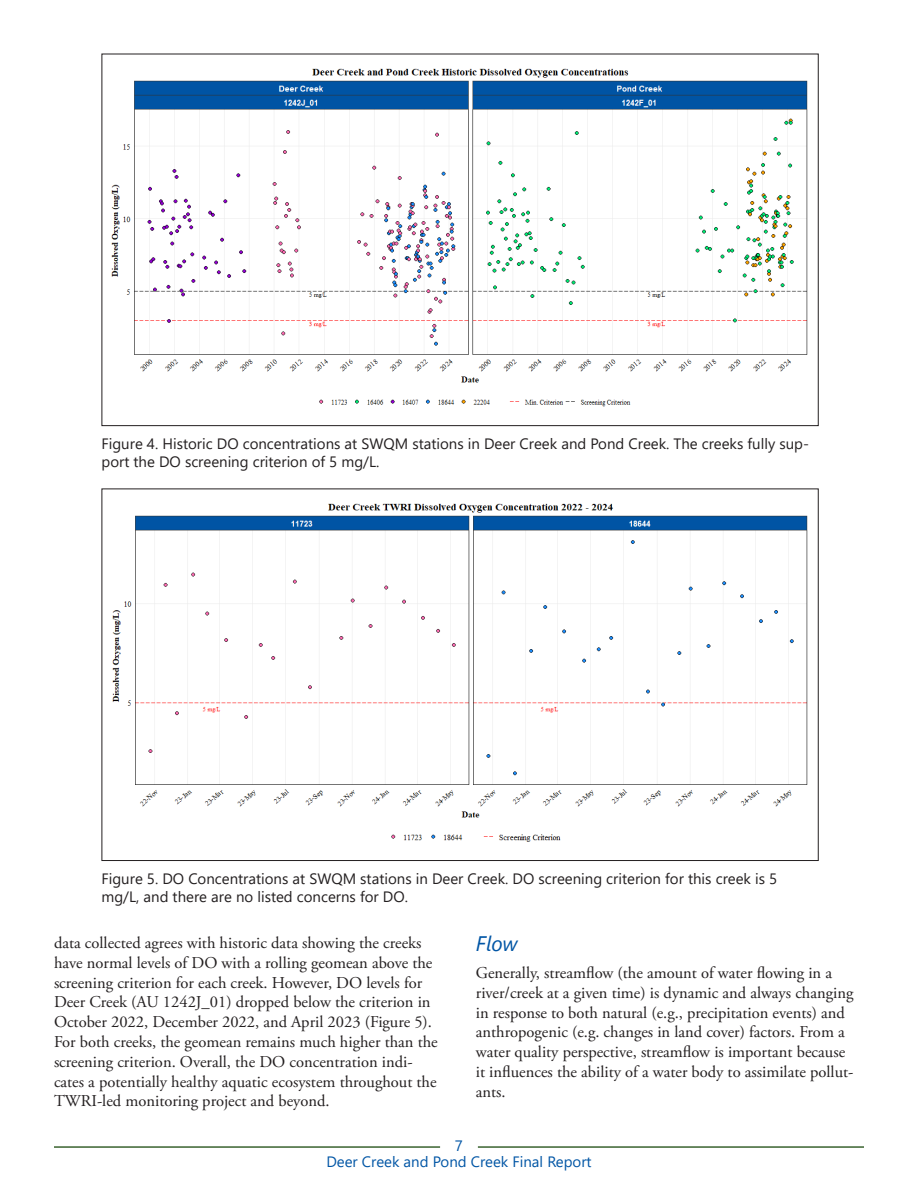
<style>
.page{position:relative;width:918px;height:1188px;background:#fff}
.page>*{position:absolute;margin:0;border:0;box-sizing:border-box;transform-origin:0 0}
.Navasota_Header_2{font:italic 21px "Segoe UI";color:#0155a5}
.Navasota_Paragraph{font:16.5px/19.8px "Adobe Garamond Pro";color:#231f20}
.Navasota_Figure_captions{font:15px/18px "Segoe UI";color:#231f20}
.t1{font:15px/16.5px "Segoe UI";color:#0155a5;text-align:center}
</style>
<div class="page">
<hr style="left:54px;top:1146px;width:386px;height:2px;background:#3a632f">
<hr style="left:478px;top:1146px;width:386px;height:2px;background:#3a632f">
<img style="left:111px;top:68px;width:697px;height:339px">
<img style="left:112px;top:503px;width:696px;height:339px">
<p class="Navasota_Figure_captions" style="left:102px;top:433px;width:709px">Figure 4. Historic DO concentrations at SWQM stations in Deer Creek and Pond Creek. The creeks fully sup&shy;port the DO screening criterion of 5 mg/L.</p>
<p class="Navasota_Figure_captions" style="left:102px;top:868px;width:677px">Figure 5. DO Concentrations at SWQM stations in Deer Creek. DO screening criterion for this creek is 5 mg/L, and there are no listed concerns for DO.</p>
<p class="Navasota_Paragraph" style="left:54px;top:934px;width:385px">data collected agrees with historic data showing the creeks have normal levels of DO with a rolling geomean above the screening criterion for each creek. However, DO levels for Deer Creek (AU 1242J_01) dropped below the criterion in October 2022, December 2022, and April 2023 (Figure 5).<br>For both creeks, the geomean remains much higher than the screening criterion. Overall, the DO concentration indi&shy;cates a potentially healthy aquatic ecosystem throughout the TWRI-led monitoring project and beyond.</p>
<p class="Navasota_Header_2" style="left:476px;top:924px;width:43px">Flow</p>
<p class="Navasota_Paragraph" style="left:476px;top:963px;width:379px">Generally, streamflow (the amount of water flowing in a river/creek at a given time) is dynamic and always changing in response to both natural (e.g., precipitation events) and anthropogenic (e.g. changes in land cover) factors. From a water quality perspective, streamflow is important because it influences the ability of a water body to assimilate pollut&shy;ants.</p>
<p class="t1" style="left:326px;top:1136px;width:267px">7<br>Deer Creek and Pond Creek Final Report</p>
</div>
